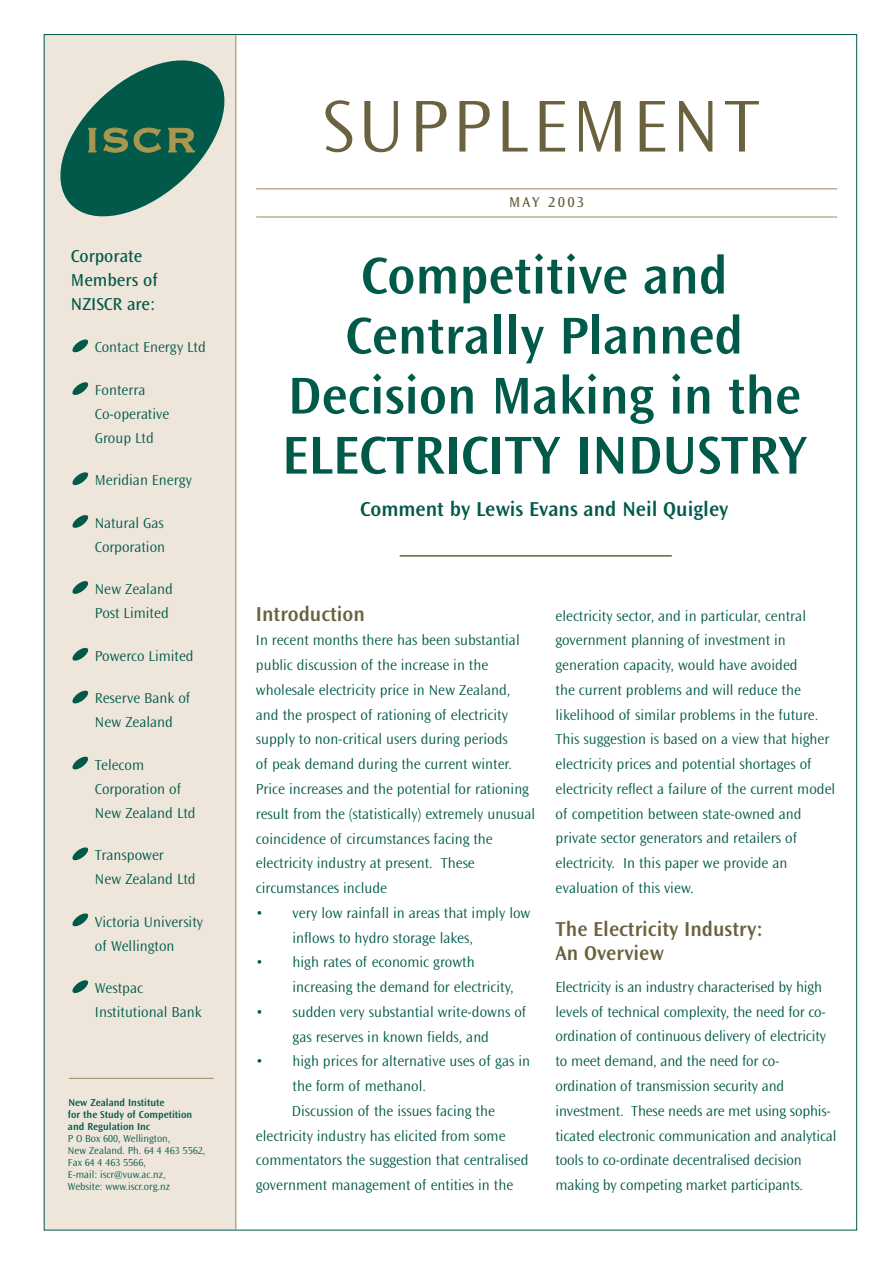
<style>
.page{position:relative;width:893px;height:1262px;background:#fff}
.page>*{position:absolute;margin:0;border:0;box-sizing:border-box;transform-origin:0 0}
.t1{font:300 76.5px "Ocean Sans";letter-spacing:.055em;color:#6a613e}
.t2{font:600 55.5px "Ocean Sans";color:#005949}
.t3{font:600 54px/60px "Ocean Sans";color:#005949;text-align:center}
.t4{font:600 21px/24.8px "Ocean Sans";color:#6a613e}
.t5{font:600 21px "Ocean Sans";color:#005949}
.t6{font:18px/24px "Ocean Sans";color:#005949}
.t7{font:300 15px/24.8px "Ocean Sans";color:#005949}
.t8{font:15px "Ocean Sans";letter-spacing:.145em;color:#6a613e}
.t9{font:300 10.5px/12px "Ocean Sans";color:#005949}
.t10{font:600 10.5px/12px "Ocean Sans";color:#005949}
</style>
<div class="page">
<div style="left:44px;top:35px;width:192px;height:1194px;background:#eee6db"></div>
<svg style="left:72px;top:980px;width:17px;height:14px"></svg>
<svg style="left:72px;top:913px;width:17px;height:14px"></svg>
<svg style="left:72px;top:847px;width:17px;height:14px"></svg>
<svg style="left:72px;top:756px;width:17px;height:14px"></svg>
<svg style="left:72px;top:690px;width:17px;height:14px"></svg>
<svg style="left:72px;top:647px;width:17px;height:14px"></svg>
<svg style="left:72px;top:581px;width:17px;height:13px"></svg>
<svg style="left:72px;top:515px;width:17px;height:13px"></svg>
<svg style="left:72px;top:472px;width:17px;height:14px"></svg>
<svg style="left:72px;top:382px;width:17px;height:14px"></svg>
<svg style="left:72px;top:339px;width:17px;height:14px"></svg>
<hr style="left:256px;top:217px;width:581px;height:1px;background:#9e8658">
<svg style="left:60px;top:60px;width:165px;height:157px"></svg>
<hr style="left:256px;top:188px;width:581px;height:1px;background:#9e8658">
<hr style="left:69px;top:1078px;width:145px;height:1px;background:#9e8658">
<hr style="left:399px;top:555px;width:272px;height:1px;background:#6a613e">
<hr style="left:235px;top:35px;width:1px;height:1194px;background:#9e8658">
<p class="t6" style="left:71px;top:245px;width:88px">Corporate<br>Members of<br>NZISCR are:</p>
<p class="t7" style="left:95px;top:336px;width:113px">Contact Energy Ltd</p>
<p class="t7" style="left:95px;top:379px;width:76px;line-height:24px">Fonterra<br>Co-operative<br>Group Ltd</p>
<p class="t7" style="left:95px;top:469px;width:99px">Meridian Energy</p>
<p class="t7" style="left:95px;top:511px;width:72px;line-height:24px">Natural Gas<br>Corporation</p>
<p class="t7" style="left:95px;top:578px;width:80px;line-height:24px">New Zealand<br>Post Limited</p>
<p class="t7" style="left:95px;top:644px;width:100px">Powerco Limited</p>
<p class="t7" style="left:95px;top:687px;width:97px;line-height:24px">Reserve Bank of<br>New Zealand</p>
<p class="t7" style="left:95px;top:753px;width:102px;line-height:24px">Telecom<br>Corporation of<br>New Zealand Ltd</p>
<p class="t7" style="left:95px;top:844px;width:102px;line-height:24px">Transpower<br>New Zealand Ltd</p>
<p class="t7" style="left:95px;top:910px;width:110px;line-height:24px">Victoria University of Wellington</p>
<p class="t7" style="left:95px;top:977px;width:108px;line-height:24px">Westpac<br>Institutional Bank</p>
<p class="t10" style="left:68px;top:1096px;width:126px">New Zealand Institute<br>for the Study of Competition and Regulation Inc</p>
<p class="t9" style="left:68px;top:1132px;width:139px">P O Box 600, Wellington,<br>New Zealand. Ph. 64 4 463 5562,<br>Fax 64 4 463 5566,<br>E-mail: iscr@vuw.ac.nz,<br>Website: www.iscr.org.nz</p>
<h1 class="t1" style="left:322px;top:96px;width:439px">SUPPLEMENT</h1>
<p class="t8" style="left:509px;top:196px;width:77px">MAY 2003</p>
<h3 class="t3" style="left:288px;top:249px;width:514px">Competitive and<br>Centrally Planned<br>Decision Making in the</h3>
<h2 class="t2" style="left:282px;top:433px;width:526px">ELECTRICITY INDUSTRY</h2>
<h3 class="t5" style="left:360px;top:501px;width:370px">Comment by Lewis Evans and Neil Quigley</h3>
<h3 class="t4" style="left:256px;top:602px;width:111px">Introduction</h3>
<p class="t7" style="left:256px;top:629px;width:281px">In recent months there has been substantial public discussion of the increase in the wholesale electricity price in New Zealand, and the prospect of rationing of electricity supply to non-critical users during periods<br>of peak demand during the current winter.<br>Price increases and the potential for rationing result from the (statistically) extremely unusual coincidence of circumstances facing the electricity industry at present. These circumstances include</p>
<p class="t7" style="left:292px;top:901px;width:239px;text-indent:-37px">• very low rainfall in areas that imply low inflows to hydro storage lakes,</p>
<p class="t7" style="left:292px;top:951px;width:222px;text-indent:-37px">• high rates of economic growth increasing the demand for electricity,</p>
<p class="t7" style="left:256px;top:1000px;width:272px;text-align:center">• sudden very substantial write-downs of gas reserves in known fields, and</p>
<p class="t7" style="left:256px;top:1050px;width:275px">• high prices for alternative uses of gas in</p>
<p class="t7" style="left:292px;top:1074px;width:135px">the form of methanol.</p>
<p class="t7" style="left:292px;top:1099px;width:204px">Discussion of the issues facing the</p>
<p class="t7" style="left:256px;top:1124px;width:251px">electricity industry has elicited from some</p>
<p class="t7" style="left:256px;top:1149px;width:274px">commentators the suggestion that centralised</p>
<p class="t7" style="left:256px;top:1173px;width:259px">government management of entities in the</p>
<p class="t7" style="left:555px;top:604px;width:281px">electricity sector, and in particular, central government planning of investment in generation capacity, would have avoided<br>the current problems and will reduce the likelihood of similar problems in the future.<br>This suggestion is based on a view that higher electricity prices and potential shortages of electricity reflect a failure of the current model of competition between state-owned and private sector generators and retailers of electricity. In this paper we provide an evaluation of this view.</p>
<h3 class="t4" style="left:555px;top:917px;width:209px">The Electricity Industry:<br>An Overview</h3>
<p class="t7" style="left:555px;top:975px;width:282px">Electricity is an industry characterised by high levels of technical complexity, the need for co&shy;ordination of continuous delivery of electricity to meet demand, and the need for co&shy;ordination of transmission security and investment. These needs are met using sophis&shy;ticated electronic communication and analytical tools to co-ordinate decentralised decision making by competing market participants.</p>
</div>
